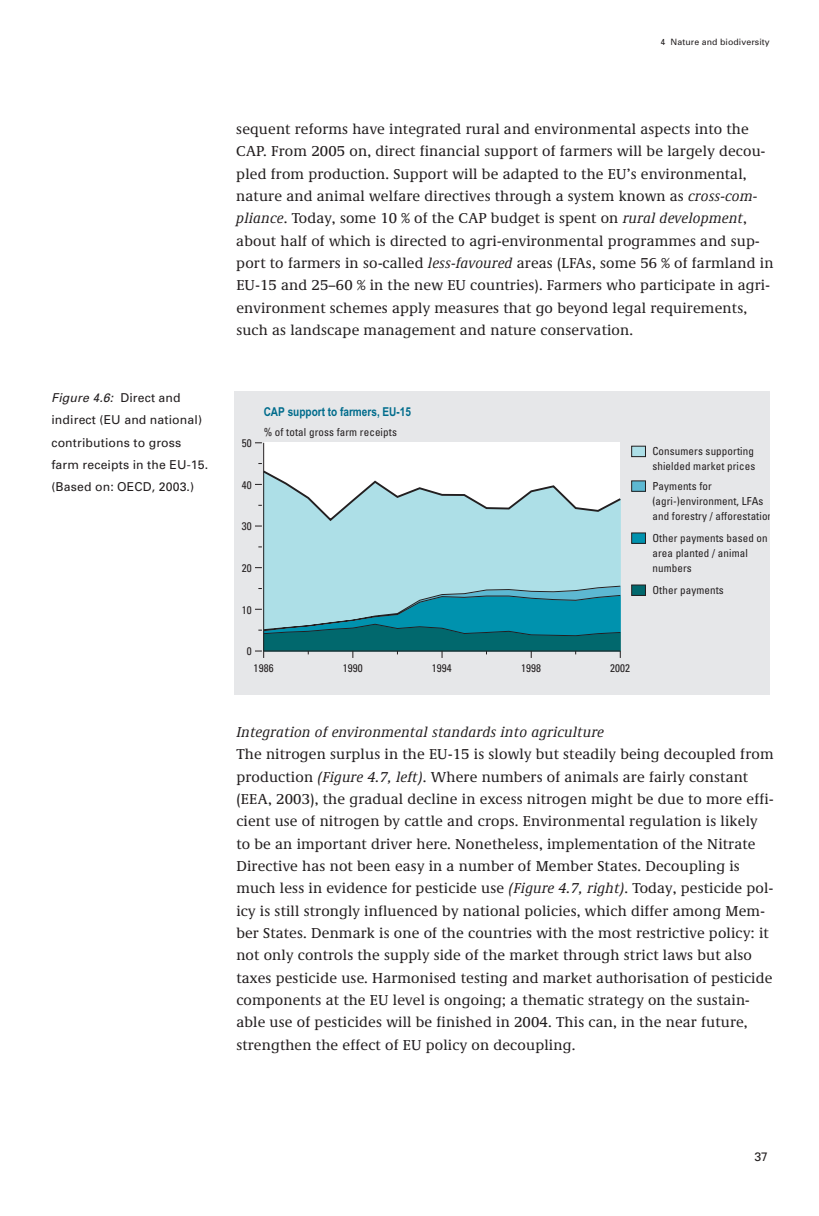
<style>
.page{position:relative;width:819px;height:1216px;background:#fff}
.page>*{position:absolute;margin:0;border:0;box-sizing:border-box;transform-origin:0 0}
.t1{font:14.88px/22.4px "RIVM Demos";letter-spacing:.01em;color:#231f20}
.t2{font:italic 14.88px "RIVM Demos";letter-spacing:.01em;color:#231f20}
.t3{font:12.25px/22.4px "Univers";letter-spacing:.01em;color:#231f20}
.t4{font:700 12.25px "Arial Narrow";color:#006c8c}
.t5{font:condensed 11.03px/14.9px "Univers";letter-spacing:.01em;color:#231f20}
.t6{font:8.75px "Univers";letter-spacing:.01em;color:#231f20}
.s1{font-style:italic}
</style>
<div class="page">
<div style="left:234px;top:391px;width:535px;height:303px;background:#e6e7e9"></div>
<div style="left:263px;top:443px;width:357px;height:208px;background:#fff"></div>
<div style="left:264px;top:527px;width:356px;height:58px;background:#addfe7"></div>
<hr style="left:263px;top:443px;width:1px;height:208px;background:#231f20">
<svg style="left:255px;top:585px;width:365px;height:73px;background:#489eab"></svg>
<svg style="left:255px;top:463px;width:366px;height:64px"></svg>
<div style="left:631px;top:446px;width:14px;height:10px;background:#addfe7"></div>
<div style="left:631px;top:446px;width:14px;height:11px;border:1px solid #231f20"></div>
<div style="left:631px;top:481px;width:14px;height:10px;background:#5db8d2"></div>
<div style="left:631px;top:533px;width:14px;height:10px;background:#0092ae"></div>
<div style="left:631px;top:585px;width:14px;height:10px;background:#01686d"></div>
<div style="left:631px;top:584px;width:14px;height:12px;border:1px solid #231f20"></div>
<p class="t6" style="left:660px;top:38px;width:111px">4 Nature and biodiversity</p>
<p class="t3" style="left:51px;top:387px;width:158px"><span class="s1">Figure 4.6:</span> Direct and indirect (EU and national) contributions to gross farm receipts in the EU-15. (Based on: OECD, 2003.)</p>
<p class="t1" style="left:236px;top:119px;width:538px">sequent reforms have integrated rural and environmental aspects into the CAP. From 2005 on, direct financial support of farmers will be largely decou&shy;pled from production. Support will be adapted to the EU’s environmental, nature and animal welfare directives through a system known as <span class="s1">cross-com&shy;pliance</span>. Today, some 10 % of the CAP budget is spent on <span class="s1">rural development</span>, about half of which is directed to agri-environmental programmes and sup&shy;port to farmers in so-called <span class="s1">less-favoured</span> areas (LFAs, some 56 % of farmland in EU-15 and 25–60 % in the new EU countries). Farmers who participate in agri&shy;environment schemes apply measures that go beyond legal requirements, such as landscape management and nature conservation.</p>
<p class="t5" style="left:242px;top:436px;width:11px">50</p>
<p class="t4" style="left:263px;top:407px;width:149px">CAP support to farmers, EU-15</p>
<p class="t5" style="left:263px;top:425px;width:135px">% of total gross farm receipts</p>
<p class="t5" style="left:242px;top:478px;width:11px">40</p>
<p class="t5" style="left:242px;top:520px;width:11px">30</p>
<p class="t5" style="left:242px;top:561px;width:11px">20</p>
<p class="t5" style="left:242px;top:603px;width:11px">10</p>
<p class="t5" style="left:247px;top:645px;width:6px">0</p>
<p class="t5" style="left:253px;top:661px;width:21px">1986</p>
<p class="t5" style="left:342px;top:661px;width:21px">1990</p>
<p class="t5" style="left:431px;top:661px;width:21px">1994</p>
<p class="t5" style="left:520px;top:661px;width:21px">1998</p>
<p class="t5" style="left:610px;top:661px;width:21px">2002</p>
<p class="t5" style="left:652px;top:445px;width:104px">Consumers supporting shielded market prices</p>
<p class="t5" style="left:652px;top:479px;width:122px">Payments for (agri-)environment, LFAs and forestry / afforestation</p>
<p class="t5" style="left:652px;top:531px;width:117px">Other payments based on area planted / animal numbers</p>
<p class="t5" style="left:652px;top:583px;width:73px">Other payments</p>
<p class="t2" style="left:236px;top:726px;width:369px">Integration of environmental standards into agriculture</p>
<p class="t1" style="left:236px;top:744px;width:538px">The nitrogen surplus in the EU-15 is slowly but steadily being decoupled from production <span class="s1">(Figure 4.7, left)</span>. Where numbers of animals are fairly constant (EEA, 2003), the gradual decline in excess nitrogen might be due to more effi&shy;cient use of nitrogen by cattle and crops. Environmental regulation is likely to be an important driver here. Nonetheless, implementation of the Nitrate Directive has not been easy in a number of Member States. Decoupling is much less in evidence for pesticide use <span class="s1">(Figure 4.7, right)</span>. Today, pesticide pol&shy;icy is still strongly influenced by national policies, which differ among Mem&shy;ber States. Denmark is one of the countries with the most restrictive policy: it not only controls the supply side of the market through strict laws but also taxes pesticide use. Harmonised testing and market authorisation of pesticide components at the EU level is ongoing; a thematic strategy on the sustain&shy;able use of pesticides will be finished in 2004. This can, in the near future, strengthen the effect of EU policy on decoupling.</p>
<p class="t3" style="left:754px;top:1146px;width:15px">37</p>
</div>
